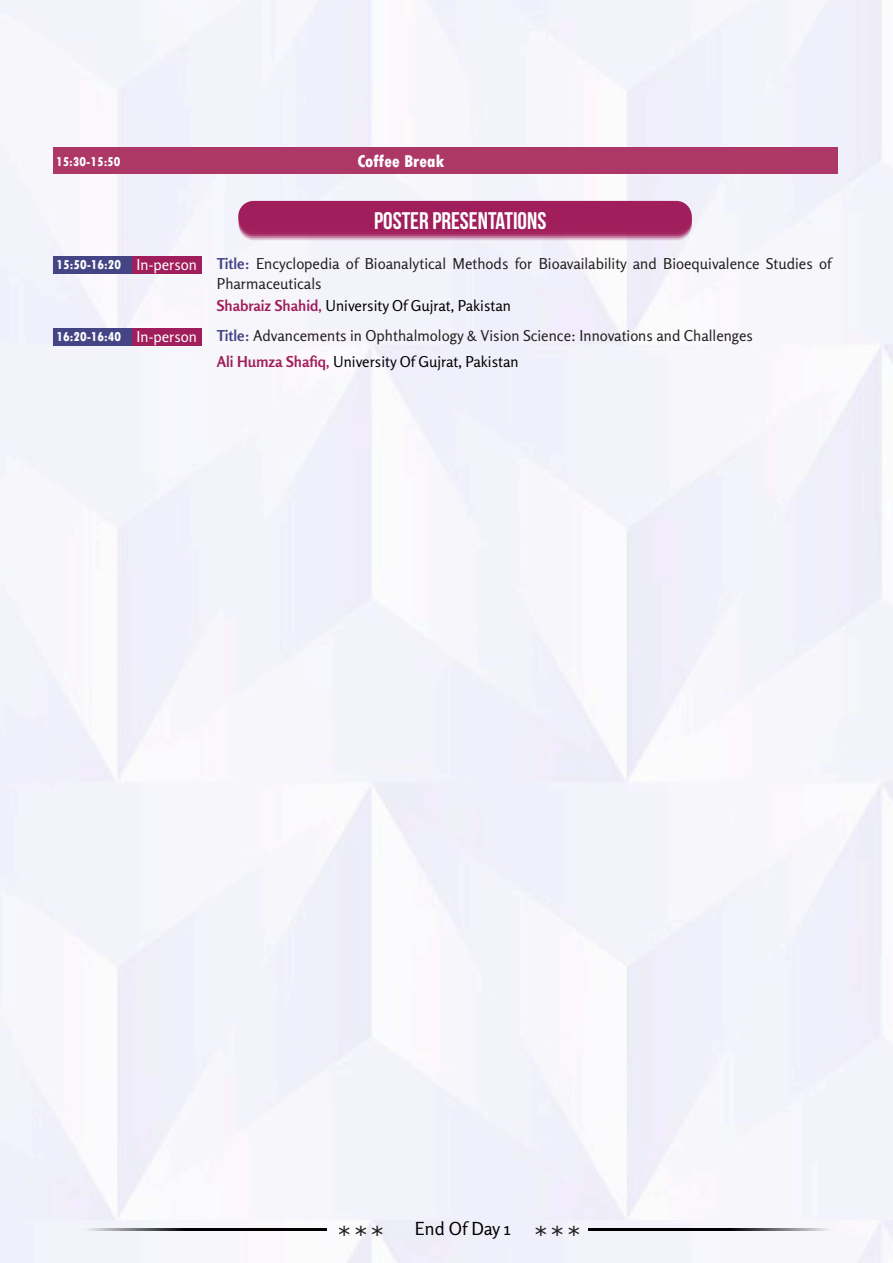
<style>
.page{position:relative;width:893px;height:1263px;background:#f3f3fc}
.page>*{position:absolute;margin:0;border:0;box-sizing:border-box;transform-origin:0 0}
.t1{font:24px "Bebas Neue";color:#fff}
.t2{font:22.5px "Verdana";color:#231f20}
.t3{font:800 condensed 18px "Tw Cen";color:#fff}
.t4{font:18px "Rosario";color:#000}
.t5{font:15px/19.5px "Rosario";color:#231f20}
.t6{font:15px "Rosario";color:#000}
.t7{font:15px "Rosario";color:#fff}
.t8{font:800 condensed 13.5px "Tw Cen";color:#fff}
.s1{font-weight:700;color:#454586}
.s2{font-weight:700;color:#a01e5b}
</style>
<div class="page">
<hr style="left:77px;top:1228px;width:250px;height:2px;background:#000">
<hr style="left:588px;top:1228px;width:250px;height:2px;background:#000">
<div style="left:54px;top:255px;width:78px;height:17px;background:#f8f7fb"></div>
<div style="left:54px;top:327px;width:78px;height:17px;background:#f0f0fc"></div>
<div style="left:54px;top:256px;width:78px;height:17px;background:#454586"></div>
<div style="left:132px;top:256px;width:70px;height:17px;background:#a01e5b"></div>
<div style="left:54px;top:328px;width:78px;height:17px;background:#454586"></div>
<div style="left:132px;top:328px;width:70px;height:17px;background:#a01e5b"></div>
<div style="left:53px;top:147px;width:785px;height:27px;background:#ad3868"></div>
<svg style="left:239px;top:210px;width:453px;height:30px;background:#b9608c"></svg>
<div style="left:238px;top:201px;width:454px;height:30px;background:#a01e5b;border-radius:15px"></div>
<div style="left:55px;top:445px;width:78px;height:17px;background:#f3f3fc"></div>
<div style="left:133px;top:445px;width:70px;height:17px;background:#f7f7ff"></div>
<div style="left:228px;top:402px;width:453px;height:30px;background:#f3f3fc;border-radius:15px"></div>
<div style="left:228px;top:393px;width:453px;height:30px;background:#f3f3fc;border-radius:15px"></div>
<p class="t8" style="left:56px;top:153px;width:66px">15:30-15:50</p>
<p class="t3" style="left:357px;top:151px;width:88px">Coffee Break</p>
<p class="t1" style="left:374px;top:207px;width:174px">POSTER PRESENTATIONS</p>
<p class="t8" style="left:57px;top:255px;width:35px">PB001</p>
<p class="t5" style="left:217px;top:254px;width:616px"><span class="s1">Title:</span> Encyclopedia of Bioanalytical Methods for Bioavailability and Bioequivalence Studies of<br>Pharmaceuticals</p>
<p class="t6" style="left:217px;top:297px;width:296px"><span class="s2">Shabraiz Shahid,</span> University Of Gujrat, Pakistan</p>
<p class="t8" style="left:57px;top:327px;width:35px">PB002</p>
<p class="t5" style="left:217px;top:326px;width:538px"><span class="s1">Title:</span> Advancements in Ophthalmology &amp; Vision Science: Innovations and Challenges</p>
<p class="t6" style="left:217px;top:353px;width:303px"><span class="s2">Ali Humza Shafiq,</span> University Of Gujrat, Pakistan</p>
<p class="t8" style="left:57px;top:257px;width:66px">15:50-16:20</p>
<p class="t7" style="left:137px;top:256px;width:62px">In-person</p>
<p class="t8" style="left:57px;top:329px;width:66px">16:20-16:40</p>
<p class="t7" style="left:137px;top:328px;width:62px">In-person</p>
<p class="t4" style="left:415px;top:1218px;width:97px">End Of Day 1</p>
<p class="t2" style="left:337px;top:1219px;width:49px">***</p>
<p class="t2" style="left:534px;top:1219px;width:49px">***</p>
</div>
